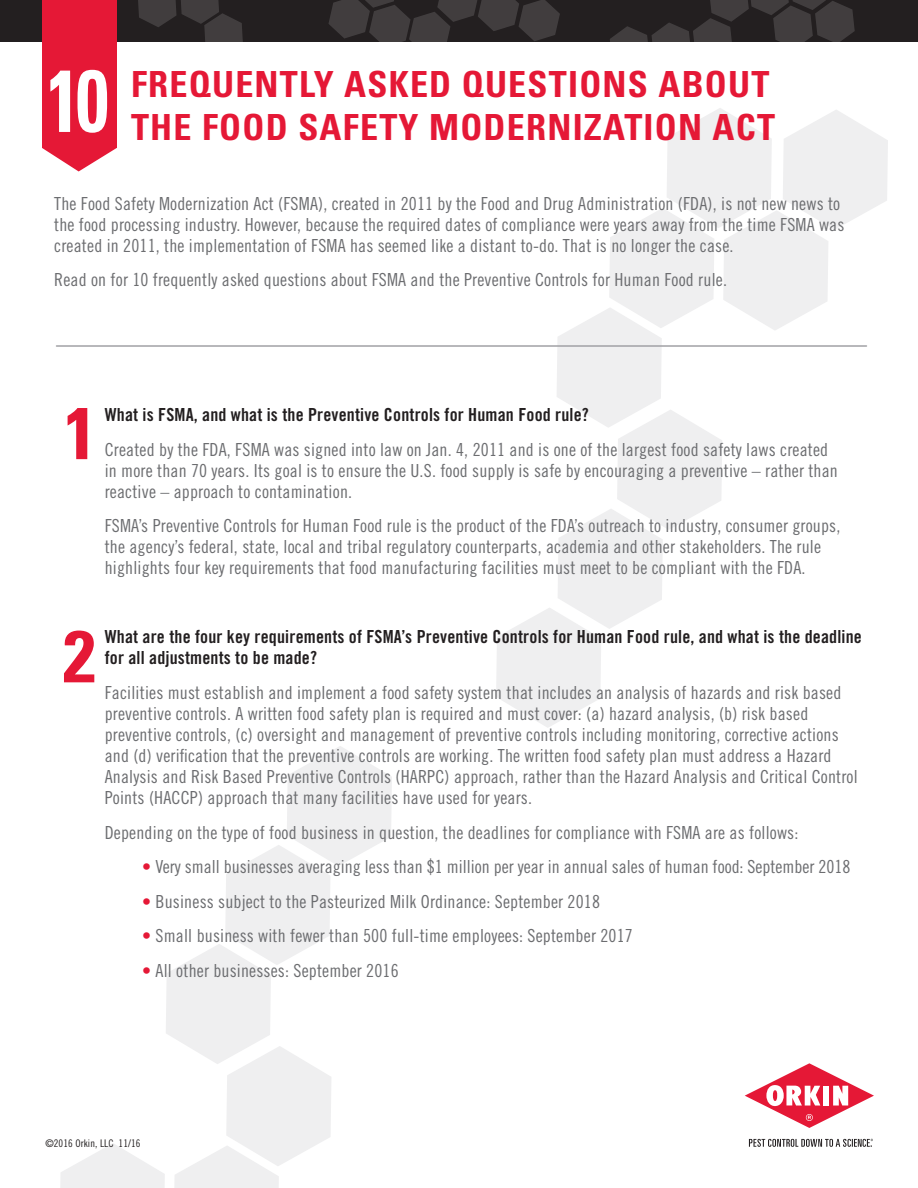
<style>
.page{position:relative;width:918px;height:1188px;background:#fff}
.page>*{position:absolute;margin:0;border:0;box-sizing:border-box;transform-origin:0 0}
.t1{font:700 condensed 87.9px "Univers";color:#fff;scale:.83 1}
.t2{font:700 condensed 73.2px "Univers";color:#e51836}
.t3{font:700 condensed 36px/43.5px "Univers";letter-spacing:.035em;color:#e51836}
.t4{font:18px/21px "Trade Gothic LT Std Cn 18";letter-spacing:.01em;color:#6c6d70}
.t5{font:18px/21px "Trade Gothic LT Std Bd Cn 20";letter-spacing:.01em;color:#231f20}
.t6{font:10.5px "Trade Gothic LT Std Cn 18";letter-spacing:.01em;color:#231f20}
.s1{color:#e51836}
</style>
<div class="page">
<svg style="left:745px;top:1063px;width:129px;height:65px"></svg>
<svg style="left:749px;top:1139px;width:124px;height:8px"></svg>
<div style="left:0;top:0;width:918px;height:41px;background:#231f20"></div>
<svg style="left:610px;top:0;width:245px;height:41px"></svg>
<svg style="left:138px;top:0;width:105px;height:41px"></svg>
<svg style="left:328px;top:0;width:232px;height:41px"></svg>
<svg style="left:60px;top:746px;width:332px;height:442px"></svg>
<div style="left:42px;top:0;width:75px;height:148px;background:#e51836"></div>
<svg style="left:496px;top:108px;width:392px;height:620px"></svg>
<svg style="left:42px;top:148px;width:75px;height:23px"></svg>
<hr style="left:56px;top:345px;width:810px;height:2px;background:#a1a1a5">
<h1 class="t1" style="left:47px;top:47px;width:76px">10</h1>
<h3 class="t3" style="left:131px;top:62px;width:646px">FREQUENTLY ASKED QUESTIONS ABOUT<br>THE FOOD SAFETY MODERNIZATION ACT</h3>
<p class="t4" style="left:54px;top:192px;width:792px">The Food Safety Modernization Act (FSMA), created in 2011 by the Food and Drug Administration (FDA), is not new news to the food processing industry. However, because the required dates of compliance were years away from the time FSMA was created in 2011, the implementation of FSMA has seemed like a distant to-do. That is no longer the case.</p>
<p class="t4" style="left:54px;top:269px;width:674px">Read on for 10 frequently asked questions about FSMA and the Preventive Controls for Human Food rule.</p>
<h2 class="t2" style="left:64px;top:388px;width:34px">1</h2>
<p class="t5" style="left:105px;top:404px;width:486px">What is FSMA, and what is the Preventive Controls for Human Food rule?</p>
<p class="t4" style="left:105px;top:439px;width:735px">Created by the FDA, FSMA was signed into law on Jan. 4, 2011 and is one of the largest food safety laws created in more than 70 years. Its goal is to ensure the U.S. food supply is safe by encouraging a preventive – rather than reactive – approach to contamination.</p>
<p class="t4" style="left:105px;top:515px;width:737px">FSMA’s Preventive Controls for Human Food rule is the product of the FDA’s outreach to industry, consumer groups, the agency’s federal, state, local and tribal regulatory counterparts, academia and other stakeholders. The rule highlights four key requirements that food manufacturing facilities must meet to be compliant with the FDA.</p>
<h2 class="t2" style="left:63px;top:611px;width:34px">2</h2>
<p class="t5" style="left:105px;top:626px;width:759px">What are the four key requirements of FSMA’s Preventive Controls for Human Food rule, and what is the deadline for all adjustments to be made?</p>
<p class="t4" style="left:105px;top:682px;width:755px">Facilities must establish and implement a food safety system that includes an analysis of hazards and risk based preventive controls. A written food safety plan is required and must cover: (a) hazard analysis, (b) risk based preventive controls, (c) oversight and management of preventive controls including monitoring, corrective actions and (d) verification that the preventive controls are working. The written food safety plan must address a Hazard Analysis and Risk Based Preventive Controls (HARPC) approach, rather than the Hazard Analysis and Critical Control Points (HACCP) approach that many facilities have used for years.</p>
<p class="t4" style="left:105px;top:821px;width:695px">Depending on the type of food business in question, the deadlines for compliance with FSMA are as follows:</p>
<p class="t4" style="left:142px;top:856px;width:710px"><span class="s1">•</span> Very small businesses averaging less than $1 million per year in annual sales of human food: September 2018</p>
<p class="t4" style="left:142px;top:890px;width:459px"><span class="s1">•</span> Business subject to the Pasteurized Milk Ordinance: September 2018</p>
<p class="t4" style="left:142px;top:925px;width:492px"><span class="s1">•</span> Small business with fewer than 500 full-time employees: September 2017</p>
<p class="t4" style="left:142px;top:959px;width:258px"><span class="s1">•</span> All other businesses: September 2016</p>
<p class="t6" style="left:45px;top:1137px;width:97px">©2016 Orkin, LLC 11/16</p>
</div>
